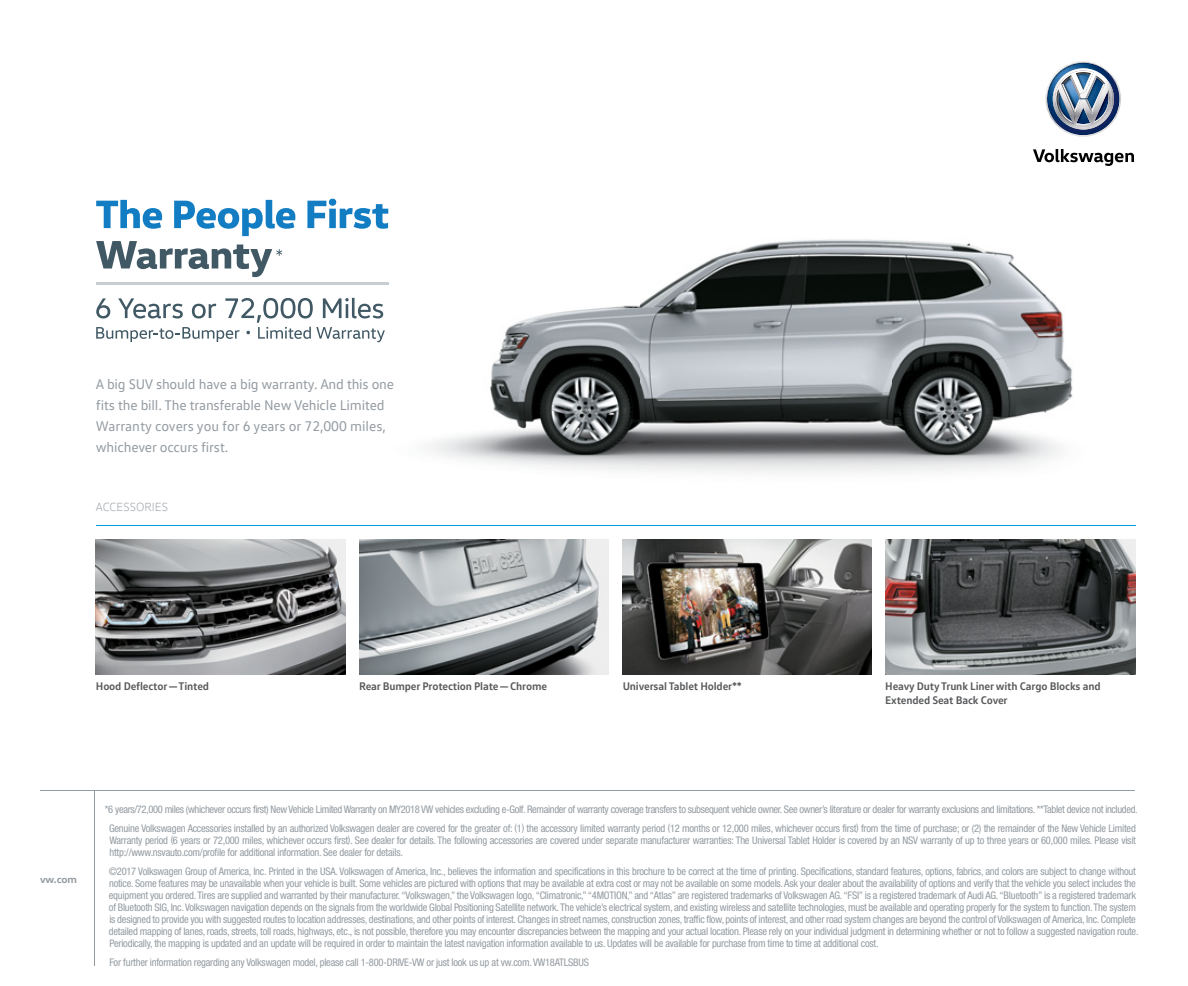
<style>
.page{position:relative;width:1188px;height:986px;background:#fff}
.page>*{position:absolute;margin:0;border:0;box-sizing:border-box;transform-origin:0 0}
.t1{font:14.25px/21px "VW Text";letter-spacing:-.015em;color:#949ba1}
.t2{font:300 12px "VW Head";color:#949ba1}
.t3{font:700 11.25px "VW Text";letter-spacing:-.015em;color:#58595b}
.t4{font:condensed 10.5px/12px "Helvetica Neue";letter-spacing:-.02em;color:#949ba1}
.t5{font:700 10.5px "VW Head";color:#949ba1}
</style>
<div class="page">
<img style="left:96px;top:539px;width:250px;height:135px">
<img style="left:359px;top:539px;width:250px;height:135px">
<img style="left:623px;top:539px;width:249px;height:135px">
<img style="left:885px;top:539px;width:251px;height:135px">
<img style="left:429px;top:239px;width:644px;height:233px">
<hr style="left:96px;top:524px;width:1040px;height:1px;background:#009ddc">
<svg style="left:1033px;top:149px;width:101px;height:17px"></svg>
<img style="left:1046px;top:61px;width:75px;height:76px">
<hr style="left:41px;top:790px;width:1094px;height:1px;background:#949ba1">
<hr style="left:95px;top:791px;width:1px;height:174px;background:#949ba1">
<svg style="left:96px;top:298px;width:289px;height:44px"></svg>
<svg style="left:307px;top:199px;width:81px;height:30px"></svg>
<hr style="left:96px;top:282px;width:292px;height:3px;background:#c7cdd0">
<svg style="left:96px;top:200px;width:199px;height:77px"></svg>
<h1 class="t1" style="left:96px;top:375px;width:300px">A big SUV should have a big warranty. And this one fits the bill. The transferable New Vehicle Limited Warranty covers you for 6 years or 72,000 miles, whichever occurs first.</h1>
<p class="t2" style="left:96px;top:500px;width:74px">ACCESSORIES</p>
<p class="t3" style="left:96px;top:681px;width:115px">Hood Deflector — Tinted</p>
<p class="t3" style="left:359px;top:681px;width:190px">Rear Bumper Protection Plate — Chrome</p>
<p class="t3" style="left:885px;top:681px;width:217px">Heavy Duty Trunk Liner with Cargo Blocks and</p>
<p class="t3" style="left:623px;top:681px;width:121px">Universal Tablet Holder**</p>
<p class="t3" style="left:885px;top:696px;width:124px">Extended Seat Back Cover</p>
<p class="t5" style="left:40px;top:875px;width:38px">vw.com</p>
<p class="t4" style="left:105px;top:801px;width:1034px;line-height:18.8px;text-align:center">*6 years/72,000 miles (whichever occurs first) New Vehicle Limited Warranty on MY2018 VW vehicles excluding e-Golf. Remainder of warranty coverage transfers to subsequent vehicle owner. See owner’s literature or dealer for warranty exclusions and limitations. **Tablet device not included.<br>Genuine Volkswagen Accessories installed by an authorized Volkswagen dealer are covered for the greater of: (1) the accessory limited warranty period (12 months or 12,000 miles, whichever occurs first) from the time of purchase; or (2) the remainder of the New Vehicle Limited</p>
<p class="t4" style="left:109px;top:835px;width:1028px">Warranty period (6 years or 72,000 miles, whichever occurs first). See dealer for details. The following accessories are covered under separate manufacturer warranties: The Universal Tablet Holder is covered by an NSV warranty of up to three years or 60,000 miles. Please visit http://www.nsvauto.com/profile for additional information. See dealer for details.</p>
<p class="t4" style="left:109px;top:866px;width:1031px">©2017 Volkswagen Group of America, Inc. Printed in the USA. Volkswagen of America, Inc., believes the information and specifications in this brochure to be correct at the time of printing. Specifications, standard features, options, fabrics, and colors are subject to change without notice. Some features may be unavailable when your vehicle is built. Some vehicles are pictured with options that may be available at extra cost or may not be available on some models. Ask your dealer about the availability of options and verify that the vehicle you select includes the equipment you ordered. Tires are supplied and warranted by their manufacturer. “Volkswagen,” the Volkswagen logo, “Climatronic,” “4MOTION,” and “Atlas” are registered trademarks of Volkswagen AG. “FSI” is a registered trademark of Audi AG. “Bluetooth” is a registered trademark of Bluetooth SIG, Inc. Volkswagen navigation depends on the signals from the worldwide Global Positioning Satellite network. The vehicle’s electrical system, and existing wireless and satellite technologies, must be available and operating properly for the system to function. The system is designed to provide you with suggested routes to location addresses, destinations, and other points of interest. Changes in street names, construction zones, traffic flow, points of interest, and other road system changes are beyond the control of Volkswagen of America, Inc. Complete detailed mapping of lanes, roads, streets, toll roads, highways, etc., is not possible, therefore you may encounter discrepancies between the mapping and your actual location. Please rely on your individual judgment in determining whether or not to follow a suggested navigation route.<br>Periodically, the mapping is updated and an update will be required in order to maintain the latest navigation information available to us. Updates will be available for purchase from time to time at additional cost.</p>
<p class="t4" style="left:109px;top:956px;width:481px">For further information regarding any Volkswagen model, please call 1-800-DRIVE-VW or just look us up at vw.com. VW18ATLSBUS</p>
</div>
